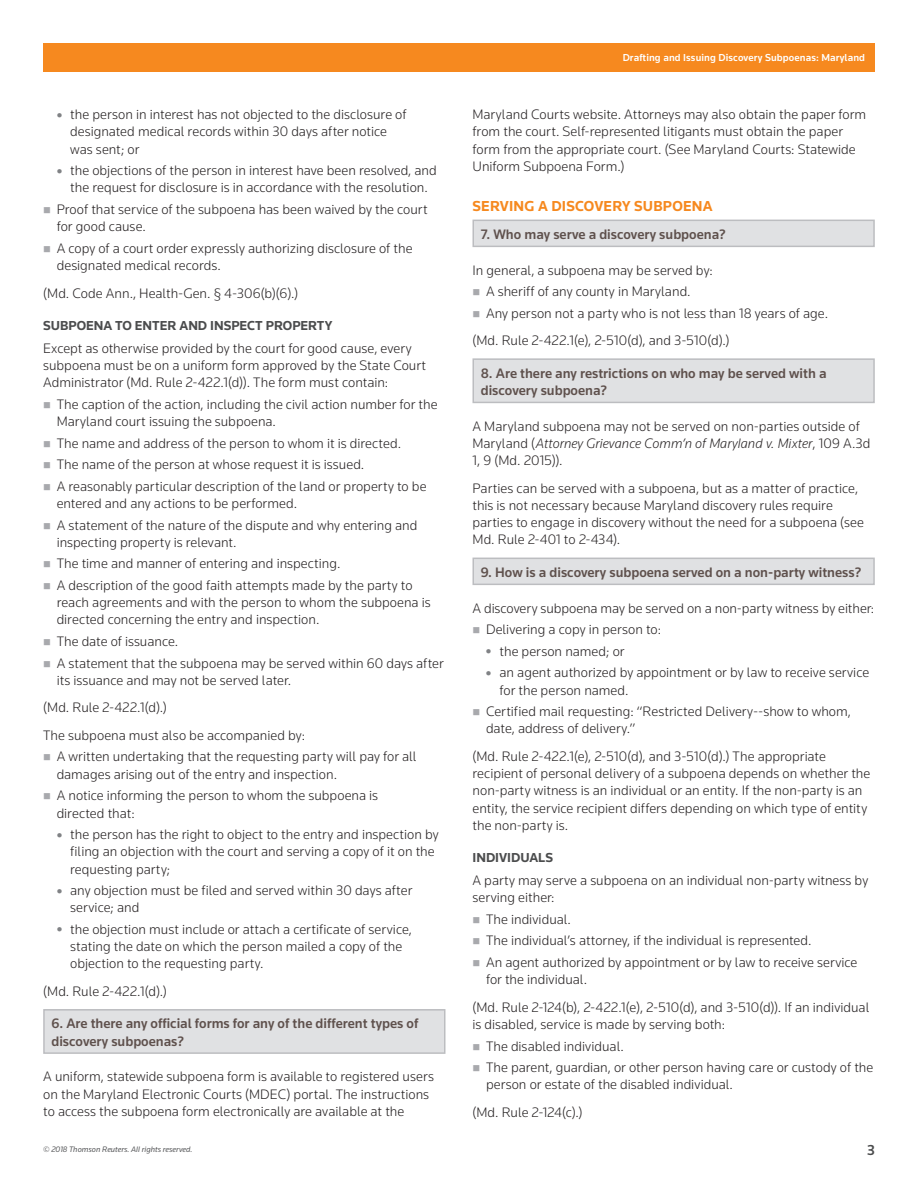
<style>
.page{position:relative;width:918px;height:1188px;background:#fff}
.page>*{position:absolute;margin:0;border:0;box-sizing:border-box;transform-origin:0 0}
.t1{font:700 15px "Knowledge";letter-spacing:.015em;color:#f6891f}
.t2{font:500 15px "Knowledge";color:#4b4c4d}
.t3{font:300 14.25px/17.2px "Knowledge";letter-spacing:.005em;color:#231f20}
.t4{font:500 14.25px/17.2px "Knowledge";color:#5f514d}
.t5{font:700 13.5px "Knowledge";color:#4b4c4d}
.t6{font:500 10.5px "Knowledge";letter-spacing:.01em;color:#fff}
.t7{font:italic 8.25px "Knowledge";color:#57585a}
.s1{font-style:italic}
</style>
<div class="page">
<div style="left:43px;top:43px;width:832px;height:29px;background:#f6891f"></div>
<div style="left:44px;top:1010px;width:401px;height:43px;background:#e0e1e3"></div>
<div style="left:43px;top:1009px;width:403px;height:45px;border:2px solid #bcbdc0"></div>
<div style="left:473px;top:220px;width:401px;height:26px;background:#e0e1e3"></div>
<div style="left:472px;top:220px;width:403px;height:27px;border:2px solid #bcbdc0"></div>
<div style="left:473px;top:359px;width:401px;height:43px;background:#e0e1e3"></div>
<div style="left:472px;top:358px;width:403px;height:45px;border:2px solid #bcbdc0"></div>
<div style="left:473px;top:558px;width:401px;height:26px;background:#e0e1e3"></div>
<div style="left:472px;top:558px;width:403px;height:27px;border:2px solid #bcbdc0"></div>
<p class="t3" style="left:70px;top:105px;width:338px">the person in interest has not objected to the disclosure of designated medical records within 30 days after notice was sent; or</p>
<p class="t3" style="left:70px;top:162px;width:368px">the objections of the person in interest have been resolved, and the request for disclosure is in accordance with the resolution.</p>
<p class="t3" style="left:57px;top:200px;width:372px">Proof that service of the subpoena has been waived by the court for good cause.</p>
<p class="t3" style="left:57px;top:239px;width:357px">A copy of a court order expressly authorizing disclosure of the designated medical records.</p>
<p class="t3" style="left:43px;top:284px;width:256px">(Md. Code Ann., Health-Gen. § 4-306(b)(6).)</p>
<p class="t5" style="left:43px;top:317px;width:291px">SUBPOENA TO ENTER AND INSPECT PROPERTY</p>
<p class="t3" style="left:43px;top:339px;width:384px">Except as otherwise provided by the court for good cause, every subpoena must be on a uniform form approved by the State Court<br>Administrator (Md. Rule 2-422.1(d)). The form must contain:</p>
<p class="t3" style="left:57px;top:395px;width:382px">The caption of the action, including the civil action number for the<br>Maryland court issuing the subpoena.</p>
<p class="t3" style="left:57px;top:432px;width:371px;line-height:21.6px">The name and address of the person to whom it is directed.<br>The name of the person at whose request it is issued.<br>A reasonably particular description of the land or property to be</p>
<p class="t3" style="left:57px;top:492px;width:362px;line-height:21.6px">entered and any actions to be performed.<br>A statement of the nature of the dispute and why entering and</p>
<p class="t3" style="left:57px;top:531px;width:357px;line-height:21.6px">inspecting property is relevant.<br>The time and manner of entering and inspecting.<br>A description of the good faith attempts made by the party to</p>
<p class="t3" style="left:57px;top:594px;width:376px">reach agreements and with the person to whom the subpoena is directed concerning the entry and inspection.</p>
<p class="t3" style="left:57px;top:630px;width:389px;line-height:21.6px">The date of issuance.<br>A statement that the subpoena may be served within 60 days after</p>
<p class="t3" style="left:43px;top:666px;width:263px;line-height:27.5px;text-indent:13px">its issuance and may not be served later. (Md. Rule 2-422.1(d).)<br>The subpoena must also be accompanied by:</p>
<p class="t3" style="left:57px;top:748px;width:362px">A written undertaking that the requesting party will pay for all damages arising out of the entry and inspection.</p>
<p class="t3" style="left:57px;top:787px;width:323px">A notice informing the person to whom the subpoena is directed that:</p>
<p class="t3" style="left:70px;top:825px;width:370px">the person has the right to object to the entry and inspection by filing an objection with the court and serving a copy of it on the requesting party;</p>
<p class="t3" style="left:70px;top:882px;width:344px">any objection must be filed and served within 30 days after service; and</p>
<p class="t3" style="left:70px;top:920px;width:343px">the objection must include or attach a certificate of service, stating the date on which the person mailed a copy of the objection to the requesting party.</p>
<p class="t3" style="left:43px;top:982px;width:125px">(Md. Rule 2-422.1(d).)</p>
<p class="t4" style="left:51px;top:1015px;width:368px">6. Are there any official forms for any of the different types of discovery subpoenas?</p>
<p class="t3" style="left:43px;top:1068px;width:392px">A uniform, statewide subpoena form is available to registered users on the Maryland Electronic Courts (MDEC) portal. The instructions to access the subpoena form electronically are available at the</p>
<p class="t6" style="left:623px;top:51px;width:244px">Drafting and Issuing Discovery Subpoenas: Maryland</p>
<p class="t3" style="left:472px;top:105px;width:395px">Maryland Courts website. Attorneys may also obtain the paper form from the court. Self-represented litigants must obtain the paper form from the appropriate court. (See Maryland Courts: Statewide Uniform Subpoena Form.)</p>
<p class="t1" style="left:472px;top:197px;width:242px">SERVING A DISCOVERY SUBPOENA</p>
<p class="t4" style="left:481px;top:225px;width:247px">7. Who may serve a discovery subpoena?</p>
<p class="t3" style="left:486px;top:259px;width:344px;line-height:21.6px;text-indent:-14px">In general, a subpoena may be served by:<br>A sheriff of any county in Maryland.<br>Any person not a party who is not less than 18 years of age.</p>
<p class="t3" style="left:473px;top:332px;width:259px">(Md. Rule 2-422.1(e), 2-510(d), and 3-510(d).)</p>
<p class="t4" style="left:481px;top:364px;width:347px">8. Are there any restrictions on who may be served with a discovery subpoena?</p>
<p class="t3" style="left:472px;top:417px;width:400px">A Maryland subpoena may not be served on non-parties outside of<br>Maryland (<span class="s1">Attorney Grievance Comm’n of Maryland v. Mixter</span>, 109 A.3d<br>1, 9 (Md. 2015)).</p>
<p class="t3" style="left:472px;top:479px;width:393px">Parties can be served with a subpoena, but as a matter of practice, this is not necessary because Maryland discovery rules require parties to engage in discovery without the need for a subpoena (see Md. Rule 2-401 to 2-434).</p>
<p class="t4" style="left:481px;top:563px;width:382px">9. How is a discovery subpoena served on a non-party witness?</p>
<p class="t3" style="left:472px;top:599px;width:403px">A discovery subpoena may be served on a non-party witness by either:</p>
<p class="t3" style="left:486px;top:621px;width:177px">Delivering a copy in person to:</p>
<p class="t3" style="left:500px;top:642px;width:127px">the person named; or</p>
<p class="t3" style="left:500px;top:664px;width:371px">an agent authorized by appointment or by law to receive service</p>
<p class="t3" style="left:486px;top:679px;width:367px;line-height:21.6px;text-indent:14px">for the person named.<br>Certified mail requesting: “Restricted Delivery--show to whom,</p>
<p class="t3" style="left:473px;top:715px;width:355px;line-height:27.5px;text-indent:13px">date, address of delivery.”<br>(Md. Rule 2-422.1(e), 2-510(d), and 3-510(d).) The appropriate</p>
<p class="t3" style="left:473px;top:765px;width:399px">recipient of personal delivery of a subpoena depends on whether the non-party witness is an individual or an entity. If the non-party is an entity, the service recipient differs depending on which type of entity the non-party is.</p>
<p class="t5" style="left:472px;top:849px;width:82px">INDIVIDUALS</p>
<p class="t3" style="left:472px;top:871px;width:397px">A party may serve a subpoena on an individual non-party witness by serving either:</p>
<p class="t3" style="left:486px;top:908px;width:373px;line-height:21.6px">The individual.<br>The individual’s attorney, if the individual is represented.<br>An agent authorized by appointment or by law to receive service</p>
<p class="t3" style="left:473px;top:966px;width:398px;line-height:27.5px;text-indent:13px">for the individual.<br>(Md. Rule 2-124(b), 2-422.1(e), 2-510(d), and 3-510(d)). If an individual</p>
<p class="t3" style="left:486px;top:1013px;width:389px;line-height:21.6px;text-indent:-13px">is disabled, service is made by serving both:<br>The disabled individual.<br>The parent, guardian, or other person having care or custody of the</p>
<p class="t3" style="left:473px;top:1071px;width:262px;line-height:27.5px;text-indent:13px">person or estate of the disabled individual. (Md. Rule 2-124(c).)</p>
<p class="t7" style="left:43px;top:1144px;width:151px">© 2018 Thomson Reuters. All rights reserved.</p>
<p class="t2" style="left:867px;top:1141px;width:9px">3</p>
</div>
